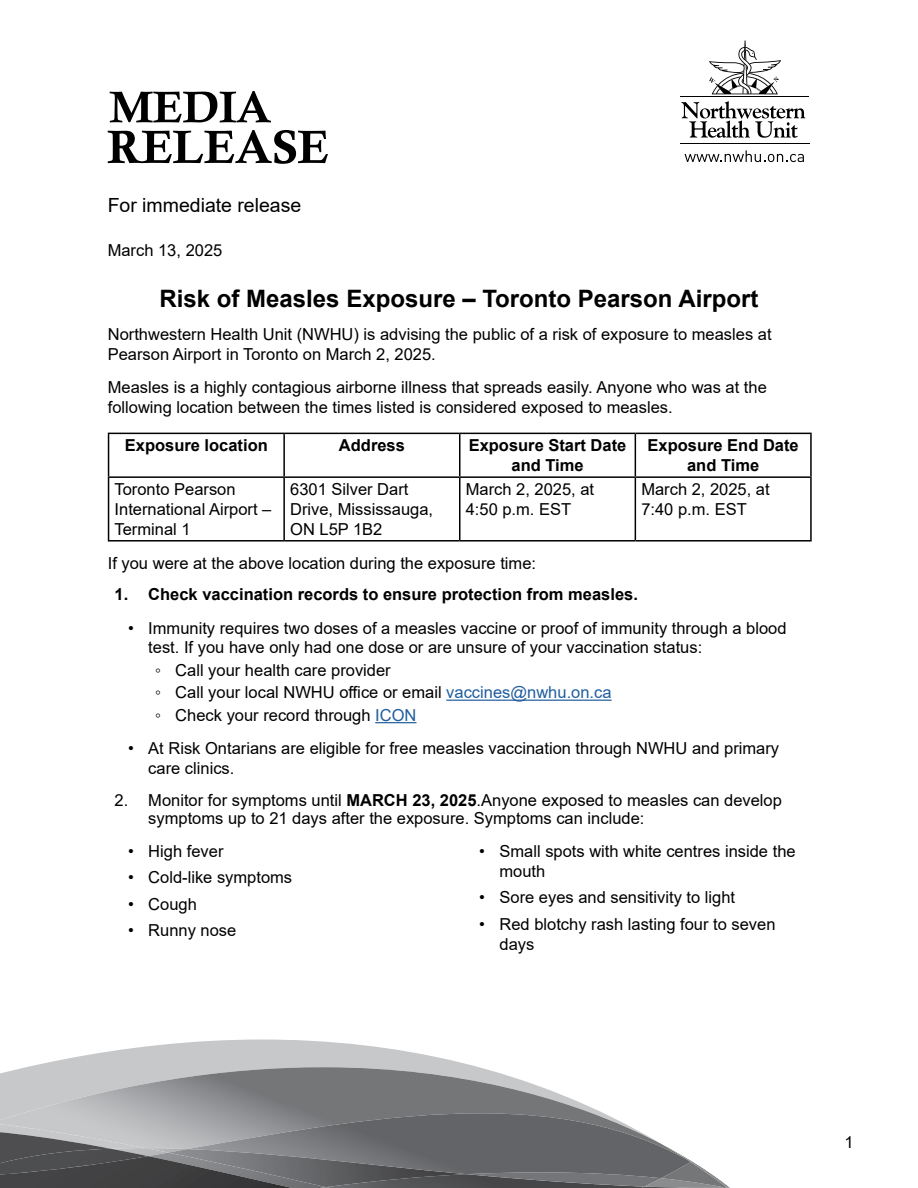
<style>
.page{position:relative;width:918px;height:1188px;background:#fff}
.page>*{position:absolute;margin:0;border:0;box-sizing:border-box;transform-origin:0 0}
.t1{font:700 24px "Arial";color:#000}
.t2{font:19.5px "Arial";color:#000}
.t3{font:16.5px/19.8px "Arial";color:#000}
.t4{font:700 16.5px/19.8px "Arial";color:#000;text-align:center}
.s1{color:#215e9e}
.s2{font-weight:700}
</style>
<div class="page">
<svg style="left:28px;top:1040px;width:450px;height:27px;fill:#c6c8ca"></svg>
<img style="left:0;top:1067px;width:603px;height:62px">
<img style="left:661px;top:1162px;width:66px;height:25px">
<img style="left:644px;top:1187px;width:80px;height:1px">
<svg style="left:0;top:1129px;width:188px;height:27px"></svg>
<img style="left:644px;top:1178px;width:17px;height:9px">
<img style="left:188px;top:1113px;width:503px;height:65px">
<img style="left:0;top:1156px;width:303px;height:32px">
<img style="left:0;top:1160px;width:125px;height:17px">
<img style="left:326px;top:1174px;width:318px;height:14px">
<img style="left:168px;top:1149px;width:299px;height:38px">
<hr style="left:680px;top:144px;width:130px;height:1px;background:#000">
<svg style="left:685px;top:150px;width:119px;height:12px"></svg>
<svg style="left:681px;top:101px;width:124px;height:37px"></svg>
<hr style="left:680px;top:97px;width:129px;height:1px;background:#000">
<svg style="left:709px;top:41px;width:72px;height:54px"></svg>
<svg style="left:110px;top:91px;width:161px;height:31px"></svg>
<svg style="left:108px;top:130px;width:220px;height:34px"></svg>
<hr style="left:446px;top:700px;width:166px;height:1px;background:#215e9e">
<hr style="left:375px;top:722px;width:41px;height:1px;background:#215e9e">
<hr style="left:108px;top:433px;width:176px;height:1px;background:#000">
<hr style="left:108px;top:434px;width:1px;height:42px;background:#000">
<hr style="left:284px;top:433px;width:176px;height:1px;background:#000">
<hr style="left:283px;top:434px;width:2px;height:42px;background:#000">
<hr style="left:460px;top:433px;width:175px;height:1px;background:#000">
<hr style="left:459px;top:434px;width:1px;height:42px;background:#000">
<hr style="left:635px;top:433px;width:177px;height:1px;background:#000">
<hr style="left:635px;top:434px;width:1px;height:42px;background:#000">
<hr style="left:810px;top:434px;width:2px;height:42px;background:#000">
<hr style="left:108px;top:476px;width:176px;height:2px;background:#000">
<hr style="left:108px;top:478px;width:1px;height:62px;background:#000">
<hr style="left:284px;top:476px;width:176px;height:2px;background:#000">
<hr style="left:283px;top:478px;width:2px;height:62px;background:#000">
<hr style="left:460px;top:476px;width:175px;height:2px;background:#000">
<hr style="left:459px;top:478px;width:1px;height:62px;background:#000">
<hr style="left:635px;top:476px;width:177px;height:2px;background:#000">
<hr style="left:635px;top:478px;width:1px;height:62px;background:#000">
<hr style="left:810px;top:478px;width:2px;height:62px;background:#000">
<hr style="left:108px;top:540px;width:176px;height:2px;background:#000">
<hr style="left:284px;top:540px;width:176px;height:2px;background:#000">
<hr style="left:460px;top:540px;width:175px;height:2px;background:#000">
<hr style="left:635px;top:540px;width:177px;height:2px;background:#000">
<p class="t2" style="left:108px;top:192px;width:195px">For immediate release</p>
<p class="t3" style="left:108px;top:240px;width:116px">March 13, 2025</p>
<h1 class="t1" style="left:160px;top:282px;width:600px">Risk of Measles Exposure – Toronto Pearson Airport</h1>
<p class="t3" style="left:108px;top:324px;width:665px">Northwestern Health Unit (NWHU) is advising the public of a risk of exposure to measles at<br>Pearson Airport in Toronto on March 2, 2025.</p>
<p class="t3" style="left:108px;top:378px;width:661px">Measles is a highly contagious airborne illness that spreads easily. Anyone who was at the following location between the times listed is considered exposed to measles.</p>
<p class="t4" style="left:125px;top:436px;width:145px">Exposure location</p>
<p class="t4" style="left:339px;top:436px;width:68px">Address</p>
<p class="t4" style="left:469px;top:436px;width:159px">Exposure Start Date and Time</p>
<p class="t4" style="left:648px;top:436px;width:153px">Exposure End Date and Time</p>
<p class="t3" style="left:115px;top:479px;width:158px">Toronto Pearson<br>International Airport –<br>Terminal 1</p>
<p class="t3" style="left:290px;top:479px;width:145px">6301 Silver Dart<br>Drive, Mississauga,<br>ON L5P 1B2</p>
<p class="t3" style="left:466px;top:479px;width:130px">March 2, 2025, at<br>4:50 p.m. EST</p>
<p class="t3" style="left:641px;top:479px;width:130px">March 2, 2025, at<br>7:40 p.m. EST</p>
<p class="t3" style="left:108px;top:553px;width:430px">If you were at the above location during the exposure time:</p>
<p class="t4" style="left:115px;top:585px;width:525px">1. Check vaccination records to ensure protection from measles.</p>
<p class="t3" style="left:148px;top:618px;width:640px;text-indent:-20px">• Immunity requires two doses of a measles vaccine or proof of immunity through a blood test. If you have only had one dose or are unsure of your vaccination status:</p>
<p class="t3" style="left:155px;top:659px;width:458px;line-height:22.5px">◦ Call your health care provider<br>◦ Call your local NWHU office or email <span class="s1">vaccines@nwhu.on.ca </span>◦ Check your record through <span class="s1">ICON</span></p>
<p class="t3" style="left:148px;top:738px;width:632px;text-indent:-20px">• At Risk Ontarians are eligible for free measles vaccination through NWHU and primary care clinics.</p>
<p class="t3" style="left:148px;top:791px;width:635px;line-height:18px;text-indent:-34px">2. Monitor for symptoms until <span class="s2">MARCH 23, 2025</span>.Anyone exposed to measles can develop symptoms up to 21 days after the exposure. Symptoms can include:</p>
<p class="t3" style="left:128px;top:841px;width:97px">• High fever</p>
<p class="t3" style="left:128px;top:868px;width:166px">• Cold-like symptoms</p>
<p class="t3" style="left:128px;top:894px;width:70px">• Cough</p>
<p class="t3" style="left:128px;top:921px;width:110px">• Runny nose</p>
<p class="t3" style="left:500px;top:841px;width:298px;text-indent:-20px">• Small spots with white centres inside the mouth</p>
<p class="t3" style="left:479px;top:887px;width:257px">• Sore eyes and sensitivity to light</p>
<p class="t3" style="left:500px;top:914px;width:278px;text-indent:-20px">• Red blotchy rash lasting four to seven days</p>
<p class="t3" style="left:844px;top:1132px;width:11px">1</p>
</div>
